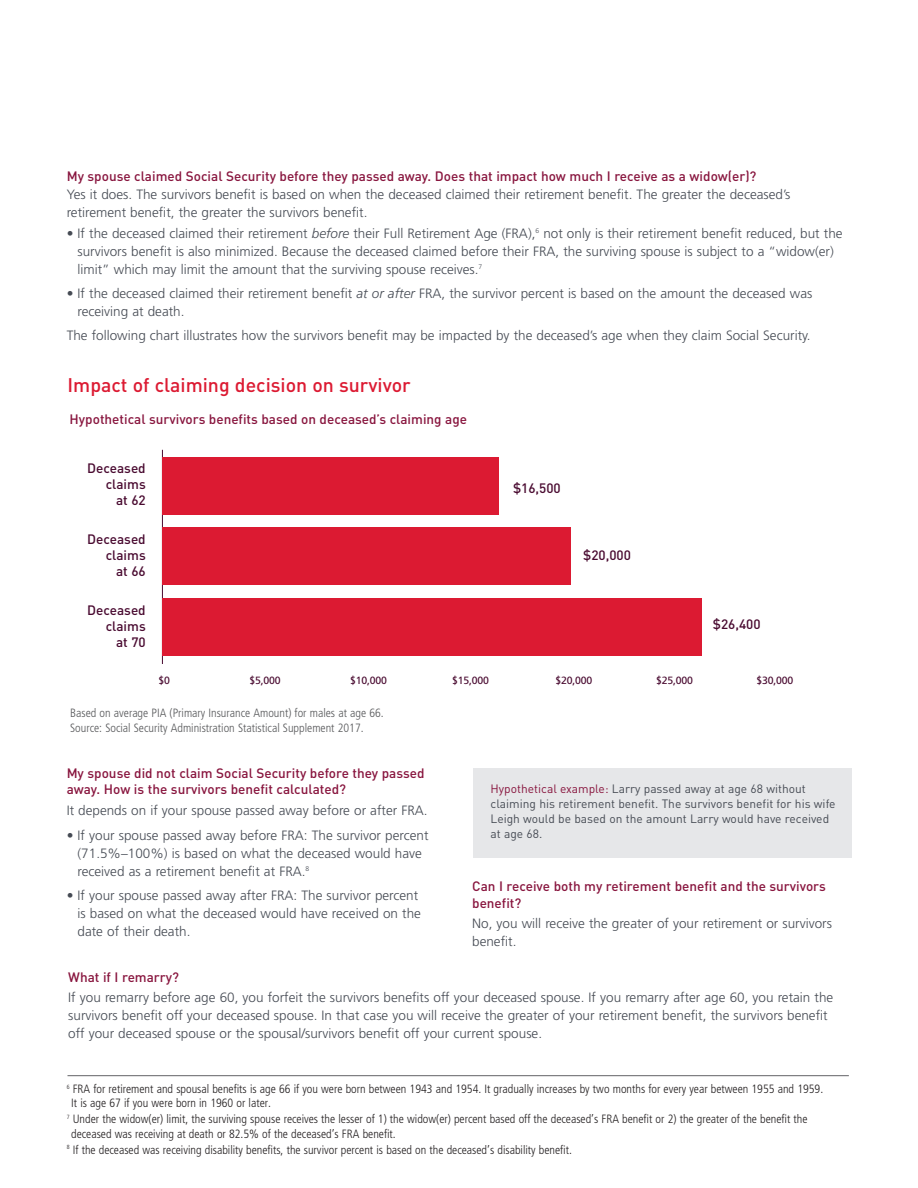
<style>
.page{position:relative;width:918px;height:1188px;background:#fff}
.page>*{position:absolute;margin:0;border:0;box-sizing:border-box;transform-origin:0 0}
.t1{font:500 19.5px "DINOT";color:#dc1a32}
.t2{font:300 13.5px/18px "Frutiger LT Std";color:#464b54}
.t3{font:500 13.5px/16.5px "DINOT";color:#88153e}
.t4{font:500 13.5px/16.2px "DINOT";color:#490a30;text-align:right}
.t5{font:300 condensed 12px/14.4px "Frutiger LT Std";color:#231f20}
.t6{font:12px/15px "DINOT";color:#464b54}
.t7{font:300 condensed 12px/15px "Frutiger LT Std";color:#57585a}
.t8{font:10.5px "Frutiger LT Std";letter-spacing:-.02em;color:#490a30}
.s1{font-style:italic}
.s2{color:#88153e}
</style>
<div class="page">
<hr style="left:68px;top:1075px;width:781px;height:1px;background:#636366">
<hr style="left:162px;top:450px;width:1px;height:214px;background:#490a30">
<div style="left:162px;top:457px;width:337px;height:58px;background:#dc1a32"></div>
<div style="left:162px;top:528px;width:409px;height:57px;background:#dc1a32"></div>
<div style="left:162px;top:598px;width:539px;height:57px;background:#dc1a32"></div>
<div style="left:473px;top:768px;width:378px;height:89px;background:#e6e7e9"></div>
<p class="t3" style="left:67px;top:168px;width:691px">My spouse claimed Social Security before they passed away. Does that impact how much I receive as a widow(er)?</p>
<p class="t2" style="left:67px;top:186px;width:725px">Yes it does. The survivors benefit is based on when the deceased claimed their retirement benefit. The greater the deceased’s retirement benefit, the greater the survivors benefit.</p>
<p class="t2" style="left:78px;top:225px;width:767px;text-indent:-11px">• If the deceased claimed their retirement <span class="s1">before</span> their Full Retirement Age (FRA),<sup>6</sup> not only is their retirement benefit reduced, but the survivors benefit is also minimized. Because the deceased claimed before their FRA, the surviving spouse is subject to a “widow(er) limit” which may limit the amount that the surviving spouse receives.<sup>7</sup></p>
<p class="t2" style="left:78px;top:285px;width:736px;text-indent:-11px">• If the deceased claimed their retirement benefit <span class="s1">at or after</span> FRA, the survivor percent is based on the amount the deceased was receiving at death.</p>
<p class="t2" style="left:67px;top:327px;width:745px">The following chart illustrates how the survivors benefit may be impacted by the deceased’s age when they claim Social Security.</p>
<h1 class="t1" style="left:68px;top:372px;width:345px">Impact of claiming decision on survivor</h1>
<p class="t3" style="left:70px;top:411px;width:399px">Hypothetical survivors benefits based on deceased’s claiming age</p>
<p class="t4" style="left:87px;top:460px;width:60px">Deceased claims<br>at 62</p>
<p class="t4" style="left:87px;top:531px;width:60px">Deceased claims<br>at 66</p>
<p class="t4" style="left:87px;top:601px;width:60px">Deceased claims<br>at 70</p>
<p class="t4" style="left:513px;top:479px;width:49px">$16,500</p>
<p class="t4" style="left:583px;top:546px;width:49px">$20,000</p>
<p class="t4" style="left:713px;top:615px;width:49px">$26,400</p>
<p class="t8" style="left:158px;top:675px;width:13px">$0</p>
<p class="t8" style="left:249px;top:675px;width:33px">$5,000</p>
<p class="t8" style="left:350px;top:675px;width:38px">$10,000</p>
<p class="t8" style="left:452px;top:675px;width:38px">$15,000</p>
<p class="t8" style="left:556px;top:675px;width:38px">$20,000</p>
<p class="t8" style="left:656px;top:675px;width:38px">$25,000</p>
<p class="t8" style="left:757px;top:675px;width:38px">$30,000</p>
<p class="t7" style="left:70px;top:705px;width:315px">Based on average PIA (Primary Insurance Amount) for males at age 66.<br>Source: Social Security Administration Statistical Supplement 2017.</p>
<p class="t3" style="left:67px;top:764px;width:359px">My spouse did not claim Social Security before they passed away. How is the survivors benefit calculated?</p>
<p class="t2" style="left:67px;top:802px;width:363px">It depends on if your spouse passed away before or after FRA.</p>
<p class="t2" style="left:78px;top:826px;width:352px;text-indent:-11px">• If your spouse passed away before FRA: The survivor percent (71.5%–100%) is based on what the deceased would have received as a retirement benefit at FRA.<sup>8</sup></p>
<p class="t2" style="left:78px;top:886px;width:345px;text-indent:-11px">• If your spouse passed away after FRA: The survivor percent is based on what the deceased would have received on the date of their death.</p>
<p class="t3" style="left:472px;top:878px;width:355px">Can I receive both my retirement benefit and the survivors benefit?</p>
<p class="t6" style="left:490px;top:781px;width:347px"><span class="s2">Hypothetical example:</span> Larry passed away at age 68 without claiming his retirement benefit. The survivors benefit for his wife Leigh would be based on the amount Larry would have received at age 68.</p>
<p class="t2" style="left:472px;top:915px;width:361px">No, you will receive the greater of your retirement or survivors benefit.</p>
<p class="t3" style="left:68px;top:968px;width:112px">What if I remarry?</p>
<p class="t2" style="left:68px;top:989px;width:767px">If you remarry before age 60, you forfeit the survivors benefits off your deceased spouse. If you remarry after age 60, you retain the survivors benefit off your deceased spouse. In that case you will receive the greater of your retirement benefit, the survivors benefit off your deceased spouse or the spousal/survivors benefit off your current spouse.</p>
<p class="t5" style="left:71px;top:1082px;width:754px;text-indent:-5px"><sup>6</sup> FRA for retirement and spousal benefits is age 66 if you were born between 1943 and 1954. It gradually increases by two months for every year between 1955 and 1959.<br>It is age 67 if you were born in 1960 or later.</p>
<p class="t5" style="left:71px;top:1112px;width:738px;text-indent:-5px"><sup>7</sup> Under the widow(er) limit, the surviving spouse receives the lesser of 1) the widow(er) percent based off the deceased’s FRA benefit or 2) the greater of the benefit the deceased was receiving at death or 82.5% of the deceased’s FRA benefit.</p>
<p class="t5" style="left:67px;top:1142px;width:507px"><sup>8</sup> If the deceased was receiving disability benefits, the survivor percent is based on the deceased’s disability benefit.</p>
</div>
